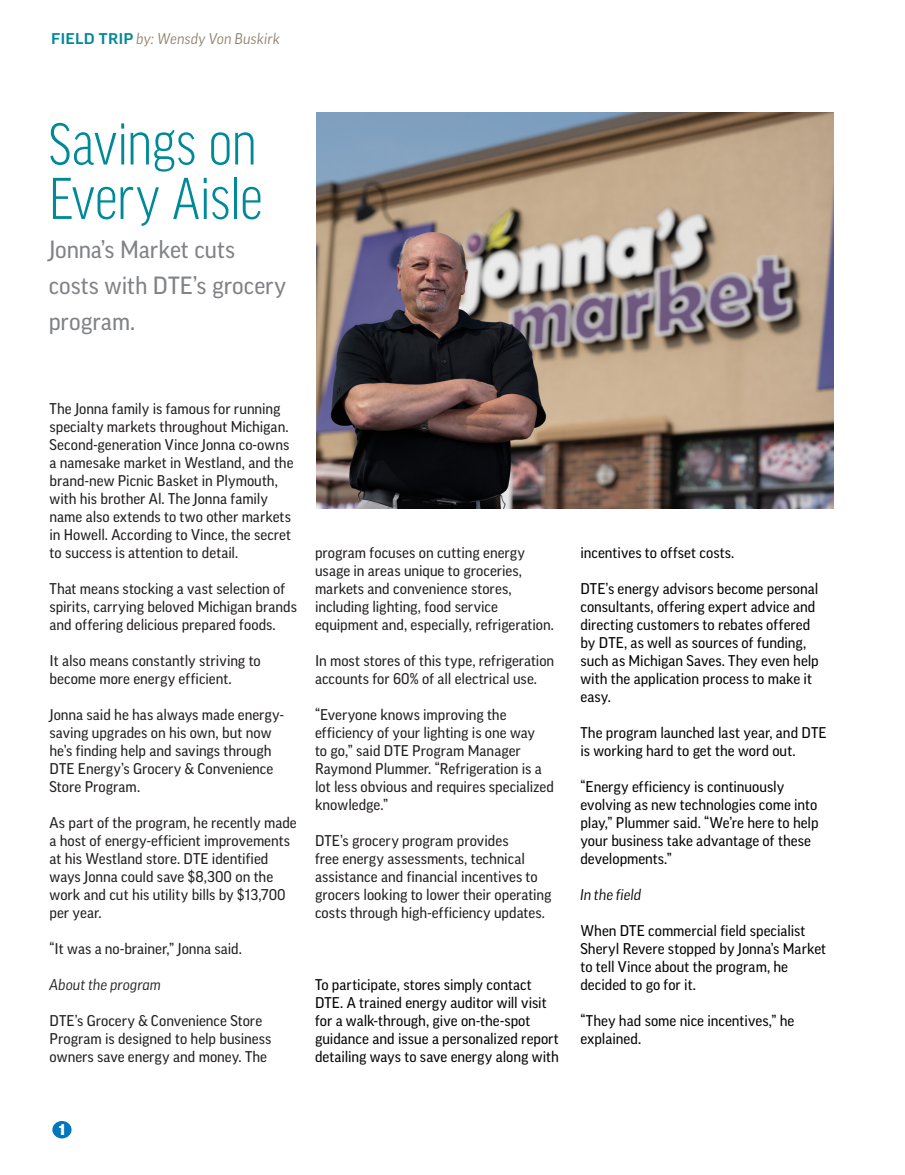
<style>
.page{position:relative;width:905px;height:1175px;background:#fff}
.page>*{position:absolute;margin:0;border:0;box-sizing:border-box;transform-origin:0 0}
.Headline_Subhead{font:300 condensed 63px/54.4px "Good Headline Pro";letter-spacing:-.01em;color:#008998}
.Headline_Subhead-2{font:24px/36px "Good Pro News";color:#808285}
.Body_Copy_TOM_P{font:15px/18px "Good Pro News";color:#231f20}
.Body_Copy_TOM_P-2{font:15px/18px "Good Pro News";color:#040503}
.Subheads{font:italic 15px "Good Pro";color:#938571}
.Body_Copy_TOM_P-3{font:italic 15px "Good Pro";color:#231f20}
.Body_Copy_TOM_P-4{font:italic 15px "Good Pro";color:#040503}
.Subheads-2{font:15px "Good Pro Narr Ultra";color:#fff}
.s1{font-weight:500;font-style:normal;font-stretch:expanded;color:#008998}
</style>
<div class="page">
<img style="left:316px;top:112px;width:517px;height:397px">
<div style="left:52px;top:1121px;width:19px;height:17px;background:#0076be;border-radius:50%"></div>
<p class="Subheads" style="left:51px;top:30px;width:231px"><span class="s1">FIELD TRIP</span> by: Wensdy Von Buskirk</p>
<p class="Headline_Subhead" style="left:49px;top:118px;width:215px">Savings on<br>Every Aisle</p>
<p class="Headline_Subhead-2" style="left:49px;top:231px;width:239px">Jonna’s Market cuts costs with DTE’s grocery program.</p>
<p class="Body_Copy_TOM_P" style="left:50px;top:400px;width:245px">The Jonna family is famous for running specialty markets throughout Michigan.<br>Second-generation Vince Jonna co-owns a namesake market in Westland, and the brand-new Picnic Basket in Plymouth, with his brother Al. The Jonna family name also extends to two other markets in Howell. According to Vince, the secret to success is attention to detail.</p>
<p class="Body_Copy_TOM_P" style="left:50px;top:580px;width:249px">That means stocking a vast selection of spirits, carrying beloved Michigan brands and offering delicious prepared foods.</p>
<p class="Body_Copy_TOM_P" style="left:50px;top:652px;width:213px">It also means constantly striving to become more energy efficient.</p>
<p class="Body_Copy_TOM_P" style="left:50px;top:706px;width:236px">Jonna said he has always made energy&shy;saving upgrades on his own, but now he’s finding help and savings through<br>DTE Energy’s Grocery &amp; Convenience<br>Store Program.</p>
<p class="Body_Copy_TOM_P" style="left:50px;top:814px;width:249px">As part of the program, he recently made a host of energy-efficient improvements at his Westland store. DTE identified ways Jonna could save $8,300 on the work and cut his utility bills by $13,700 per year.</p>
<p class="Body_Copy_TOM_P" style="left:50px;top:940px;width:194px">“It was a no-brainer,” Jonna said.</p>
<p class="Body_Copy_TOM_P-3" style="left:50px;top:976px;width:113px">About the program</p>
<p class="Body_Copy_TOM_P" style="left:50px;top:1012px;width:223px">DTE’s Grocery &amp; Convenience Store<br>Program is designed to help business owners save energy and money. The</p>
<p class="Body_Copy_TOM_P" style="left:315px;top:544px;width:240px">program focuses on cutting energy usage in areas unique to groceries, markets and convenience stores, including lighting, food service equipment and, especially, refrigeration.</p>
<p class="Body_Copy_TOM_P" style="left:315px;top:652px;width:241px">In most stores of this type, refrigeration accounts for 60% of all electrical use.</p>
<p class="Body_Copy_TOM_P" style="left:315px;top:706px;width:241px">“Everyone knows improving the efficiency of your lighting is one way<br>to go,” said DTE Program Manager<br>Raymond Plummer. “Refrigeration is a lot less obvious and requires specialized knowledge.”</p>
<p class="Body_Copy_TOM_P" style="left:315px;top:832px;width:238px">DTE’s grocery program provides<br>free energy assessments, technical assistance and financial incentives to grocers looking to lower their operating costs through high-efficiency updates.</p>
<p class="Body_Copy_TOM_P-2" style="left:315px;top:976px;width:245px">To participate, stores simply contact DTE. A trained energy auditor will visit for a walk-through, give on-the-spot guidance and issue a personalized report detailing ways to save energy along with</p>
<p class="Body_Copy_TOM_P-2" style="left:580px;top:544px;width:155px">incentives to offset costs.</p>
<p class="Body_Copy_TOM_P-2" style="left:580px;top:580px;width:240px">DTE’s energy advisors become personal consultants, offering expert advice and directing customers to rebates offered by DTE, as well as sources of funding, such as Michigan Saves. They even help with the application process to make it easy.</p>
<p class="Body_Copy_TOM_P-2" style="left:580px;top:724px;width:248px">The program launched last year, and DTE is working hard to get the word out.</p>
<p class="Body_Copy_TOM_P-2" style="left:580px;top:778px;width:239px">“Energy efficiency is continuously evolving as new technologies come into play,” Plummer said. “We’re here to help your business take advantage of these developments.”</p>
<p class="Body_Copy_TOM_P-4" style="left:580px;top:886px;width:63px">In the field</p>
<p class="Body_Copy_TOM_P-2" style="left:580px;top:922px;width:247px">When DTE commercial field specialist Sheryl Revere stopped by Jonna’s Market to tell Vince about the program, he decided to go for it.</p>
<p class="Body_Copy_TOM_P-2" style="left:580px;top:1012px;width:215px">“They had some nice incentives,” he explained.</p>
<p class="Subheads-2" style="left:59px;top:1121px;width:7px">1</p>
</div>
